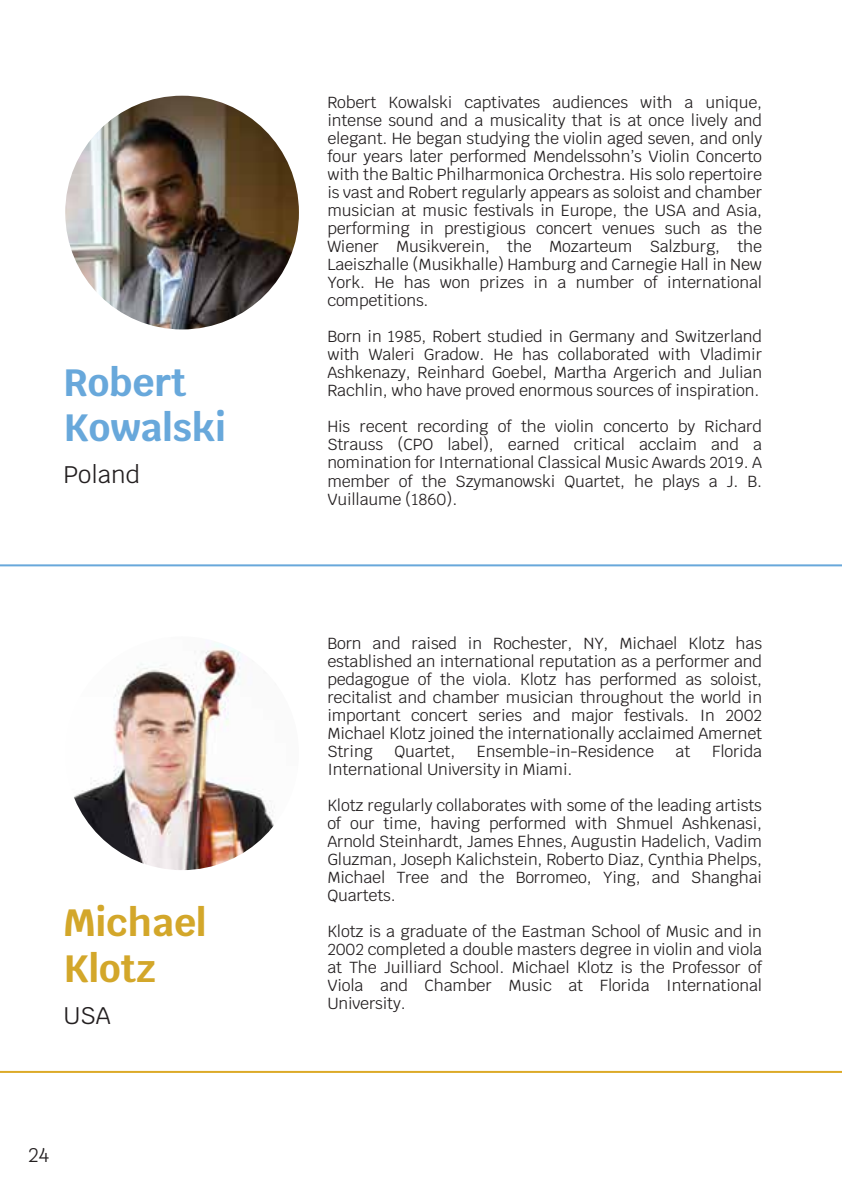
<style>
.page{position:relative;width:842px;height:1191px;background:#fff}
.page>*{position:absolute;margin:0;border:0;box-sizing:border-box;transform-origin:0 0}
.t1{font:700 38px/45.6px "Krub";color:#68a8db}
.t2{font:700 38px/45.6px "Krub";color:#d3a72a}
.t3{font:24px "Krub";color:#231f20}
.t4{font:20px "Krub";color:#231f20}
.t5{font:16px/18px "Krub";letter-spacing:-.01em;color:#231f20;text-align:justify}
</style>
<div class="page">
<hr style="left:0;top:1071px;width:842px;height:2px;background:#dcaa28">
<hr style="left:0;top:564px;width:842px;height:2px;background:#68a8db">
<img style="left:65px;top:96px;width:234px;height:233px;border-radius:117px">
<img style="left:65px;top:636px;width:234px;height:234px;border-radius:117px">
<h1 class="t1" style="left:63px;top:360px;width:164px">Robert<br>Kowalski</h1>
<h2 class="t3" style="left:63px;top:454px;width:78px">Poland</h2>
<h1 class="t2" style="left:63px;top:900px;width:144px">Michael<br>Klotz</h1>
<h2 class="t3" style="left:63px;top:995px;width:49px">USA</h2>
<p class="t4" style="left:28px;top:1138px;width:23px">24</p>
<p class="t5" style="left:327px;top:94px;width:436px">Robert Kowalski captivates audiences with a unique, intense sound and a musicality that is at once lively and elegant. He began studying the violin aged seven, and only four years later performed Mendelssohn’s Violin Concerto with the Baltic Philharmonica Orchestra. His solo repertoire is vast and Robert regularly appears as soloist and chamber musician at music festivals in Europe, the USA and Asia, performing in prestigious concert venues such as the Wiener Musikverein, the Mozarteum Salzburg, the Laeiszhalle (Musikhalle) Hamburg and Carnegie Hall in New York. He has won prizes in a number of international competitions.</p>
<p class="t5" style="left:327px;top:328px;width:436px">Born in 1985, Robert studied in Germany and Switzerland with Waleri Gradow. He has collaborated with Vladimir Ashkenazy, Reinhard Goebel, Martha Argerich and Julian Rachlin, who have proved enormous sources of inspiration.</p>
<p class="t5" style="left:327px;top:418px;width:436px">His recent recording of the violin concerto by Richard Strauss (CPO label), earned critical acclaim and a nomination for International Classical Music Awards 2019. A member of the Szymanowski Quartet, he plays a J. B.<br>Vuillaume (1860).</p>
<p class="t5" style="left:327px;top:634px;width:436px">Born and raised in Rochester, NY, Michael Klotz has established an international reputation as a performer and pedagogue of the viola. Klotz has performed as soloist, recitalist and chamber musician throughout the world in important concert series and major festivals. In 2002<br>Michael Klotz joined the internationally acclaimed Amernet String</p>
<p class="t5" style="left:395px;top:742px;width:62px">Quartet,</p>
<p class="t5" style="left:477px;top:742px;width:179px">Ensemble-in-Residence</p>
<p class="t5" style="left:676px;top:742px;width:16px">at</p>
<p class="t5" style="left:712px;top:742px;width:52px">Florida</p>
<p class="t5" style="left:327px;top:760px;width:247px">International University in Miami.</p>
<p class="t5" style="left:327px;top:796px;width:436px">Klotz regularly collaborates with some of the leading artists of our time, having performed with Shmuel Ashkenasi, Arnold Steinhardt, James Ehnes, Augustin Hadelich, Vadim Gluzman, Joseph Kalichstein, Roberto Diaz, Cynthia Phelps, Michael Tree and the Borromeo, Ying, and Shanghai Quartets.</p>
<p class="t5" style="left:327px;top:922px;width:436px">Klotz is a graduate of the Eastman School of Music and in 2002 completed a double masters degree in violin and viola at The Juilliard School. Michael Klotz is the Professor of Viola and Chamber Music at Florida International University.</p>
</div>
